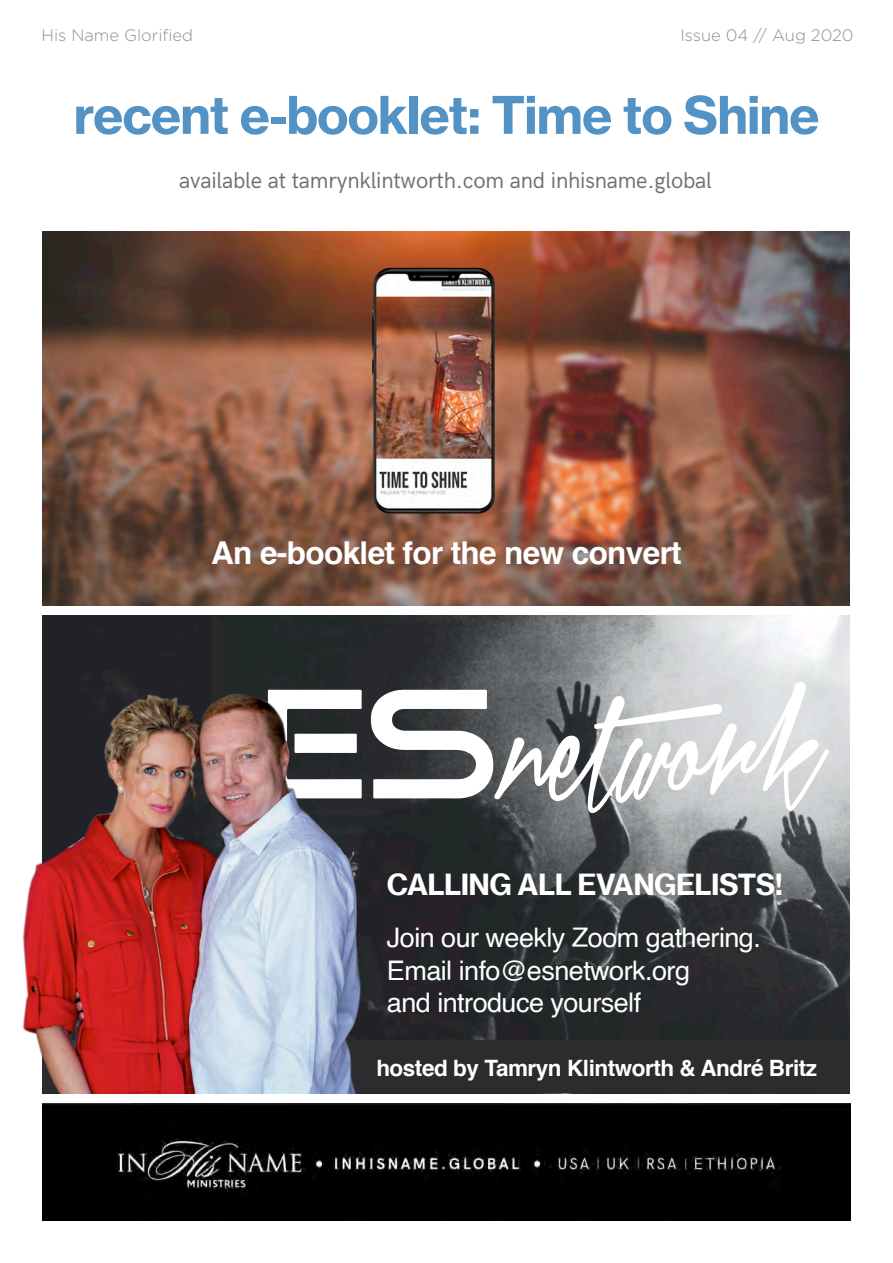
<style>
.page{position:relative;width:893px;height:1263px;background:#fff}
.page>*{position:absolute;margin:0;border:0;box-sizing:border-box;transform-origin:0 0}
.t1{font:51px "N Haas Grotesk TX Pro 75 Bd";letter-spacing:-.02em;color:#5292c4}
.t2{font:700 31.5px "Helvetica";letter-spacing:-.02em;color:#fff}
.t3{font:28.5px "N Haas Grotesk TX Pro 75 Bd";letter-spacing:-.02em;color:#fff}
.t4{font:27px "Helvetica";letter-spacing:-.02em;color:#fff}
.Paragraph_Style_1{font:22.5px "Acari Sans";letter-spacing:-.01em;color:#6d6e70}
.t5{font:700 22.5px "Helvetica";letter-spacing:-.02em;color:#fff}
.t6{font:300 16.5px "Gotham";color:#8c8f93}
</style>
<div class="page">
<img style="left:43px;top:1104px;width:807px;height:116px">
<img style="left:42px;top:231px;width:808px;height:374px">
<img style="left:268px;top:231px;width:327px;height:333px">
<img style="left:42px;top:616px;width:807px;height:477px">
<svg style="left:371px;top:681px;width:458px;height:132px"></svg>
<div style="left:42px;top:1040px;width:807px;height:52px;background:#2c2c2f"></div>
<img style="left:22px;top:682px;width:382px;height:412px">
<p class="t6" style="left:42px;top:27px;width:153px">His Name Glorified</p>
<p class="t6" style="left:680px;top:27px;width:175px">Issue 04 // Aug 2020</p>
<p class="t1" style="left:74px;top:83px;width:747px">recent e-booklet: Time to Shine</p>
<p class="Paragraph_Style_1" style="left:179px;top:163px;width:534px">available at tamrynklintworth.com and inhisname.global</p>
<p class="t2" style="left:211px;top:527px;width:472px">An e-booklet for the new convert</p>
<p class="t3" style="left:387px;top:867px;width:398px">CALLING ALL EVANGELISTS!</p>
<p class="t4" style="left:387px;top:917px;width:375px">Join our weekly Zoom gathering.</p>
<p class="t4" style="left:387px;top:949px;width:305px">Email info@esnetwork.org</p>
<p class="t4" style="left:387px;top:982px;width:256px">and introduce yourself</p>
<p class="t5" style="left:376px;top:1049px;width:442px">hosted by Tamryn Klintworth &amp; André Britz</p>
</div>
